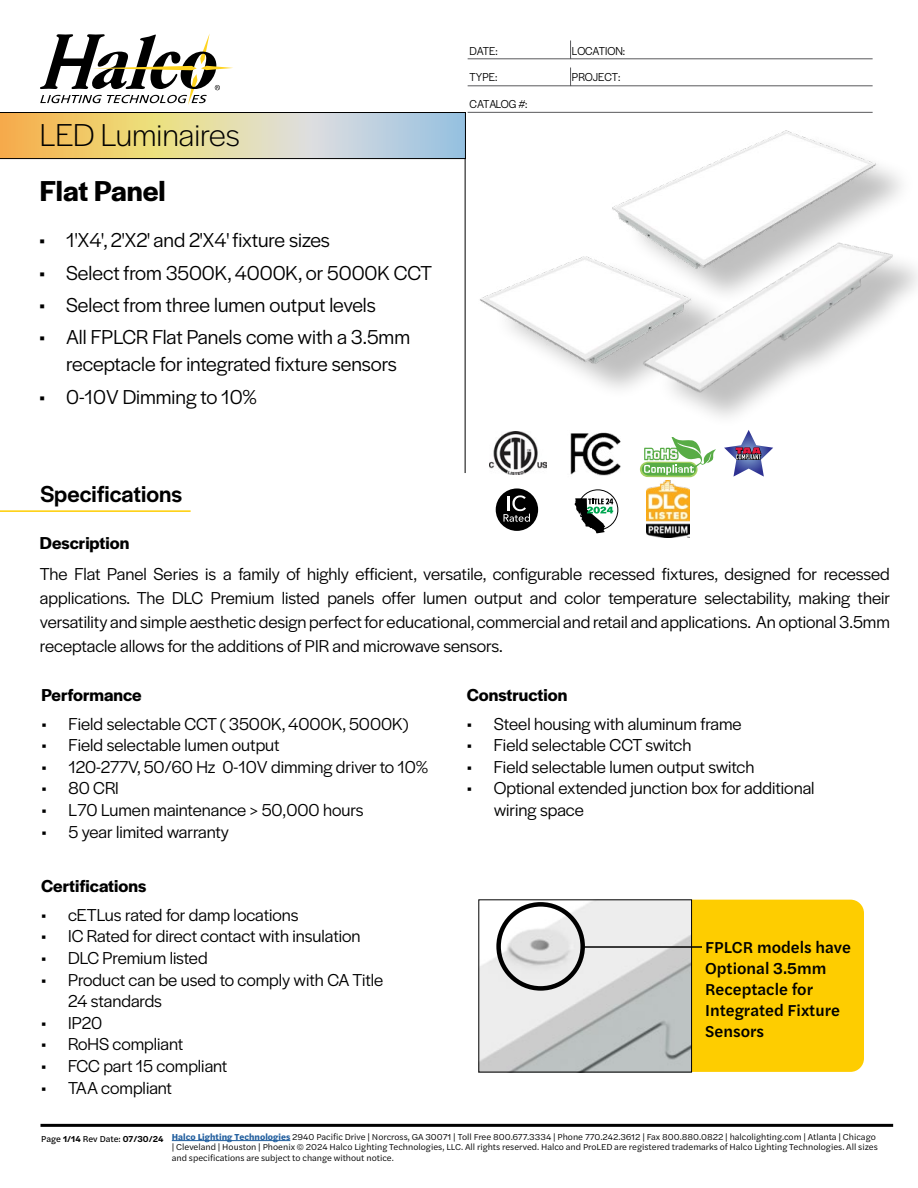
<style>
.page{position:relative;width:918px;height:1188px;background:#fff}
.page>*{position:absolute;margin:0;border:0;box-sizing:border-box;transform-origin:0 0}
.t1{font:300 33px "Halyard Display";color:#000}
.t2{font:600 30px "Halyard Display";color:#000}
.t3{font:500 24px "Halyard Display";color:#000}
.t4{font:21px/27px "Halyard Display";color:#000}
.t5{font:18px/24px "Halyard Display";color:#000}
.t6{font:600 18px "Halyard Display";color:#000}
.t7{font:500 16.5px/21px "Halyard Text";color:#000}
.t8{font:12px "Halyard Display";color:#000;scale:.95 1}
.t9{font:12px "Halyard Display";letter-spacing:-.02em;color:#000;scale:.95 1}
.t10{font:9px/10.8px "Halyard Text";color:#000}
.t11{font:9px "Halyard Text";color:#000}
.s1{font-weight:600}
.s2{font-weight:700;color:#215e9e}
</style>
<div class="page">
<div style="left:481px;top:900px;width:383px;height:172px;background:#fecd00;border-radius:14px"></div>
<div style="left:624px;top:133px;width:294px;height:173px;background:#000;opacity:.25"></div>
<img style="left:612px;top:58px;width:266px;height:156px">
<hr style="left:465px;top:121px;width:1px;height:352px;background:#000">
<svg style="left:0;top:112px;width:466px;height:47px;background:#d0c89f"></svg>
<svg style="left:40px;top:34px;width:193px;height:71px"></svg>
<hr style="left:0;top:510px;width:191px;height:2px;background:#fecd00">
<hr style="left:172px;top:1140px;width:118px;height:1px;background:#215e9e">
<hr style="left:40px;top:1124px;width:853px;height:3px;background:#000">
<hr style="left:468px;top:59px;width:405px;height:1px;background:#59595c">
<svg style="left:570px;top:41px;width:1px;height:18px"></svg>
<hr style="left:468px;top:86px;width:405px;height:1px;background:#59595c">
<svg style="left:570px;top:68px;width:1px;height:18px"></svg>
<hr style="left:468px;top:112px;width:405px;height:1px;background:#59595c">
<svg style="left:640px;top:437px;width:76px;height:40px"></svg>
<img style="left:489px;top:431px;width:58px;height:43px">
<div style="left:496px;top:488px;width:42px;height:43px;background:#000;border-radius:50%"></div>
<svg style="left:503px;top:495px;width:27px;height:27px"></svg>
<svg style="left:575px;top:489px;width:43px;height:44px"></svg>
<img style="left:646px;top:481px;width:44px;height:56px">
<img style="left:570px;top:432px;width:51px;height:44px">
<svg style="left:724px;top:430px;width:49px;height:47px"></svg>
<img style="left:480px;top:214px;width:141px;height:175px">
<img style="left:621px;top:210px;width:297px;height:207px">
<img style="left:481px;top:902px;width:209px;height:168px">
<div style="left:496px;top:902px;width:89px;height:89px;border:4px solid #000;border-radius:50%"></div>
<hr style="left:583px;top:946px;width:119px;height:2px;background:#000">
<p class="t1" style="left:40px;top:112px;width:201px">LED Luminaires</p>
<p class="t2" style="left:40px;top:170px;width:127px">Flat Panel</p>
<p class="t4" style="left:39px;top:226px;width:292px">• 1'X4', 2'X2' and 2'X4' fixture sizes</p>
<p class="t4" style="left:39px;top:258px;width:394px">• Select from 3500K, 4000K, or 5000K CCT</p>
<p class="t4" style="left:39px;top:290px;width:338px">• Select from three lumen output levels</p>
<p class="t4" style="left:66px;top:323px;width:345px;text-indent:-27px">• All FPLCR Flat Panels come with a 3.5mm receptacle for integrated fixture sensors</p>
<p class="t4" style="left:39px;top:382px;width:219px">• 0-10V Dimming to 10%</p>
<p class="t8" style="left:470px;top:42px;width:31px">DATE:</p>
<p class="t8" style="left:572px;top:42px;width:58px">LOCATION:</p>
<p class="t8" style="left:470px;top:69px;width:31px">TYPE:</p>
<p class="t8" style="left:572px;top:69px;width:53px">PROJECT:</p>
<p class="t9" style="left:470px;top:95px;width:63px">CATALOG #:</p>
<p class="t3" style="left:40px;top:477px;width:143px">Specifications</p>
<p class="t6" style="left:40px;top:531px;width:91px">Description</p>
<p class="t5" style="left:40px;top:561px;width:852px;text-align:justify">The Flat Panel Series is a family of highly efficient, versatile, configurable recessed fixtures, designed for recessed applications. The DLC Premium listed panels offer lumen output and color temperature selectability, making their versatility and simple aesthetic design perfect for educational, commercial and retail and applications. An optional 3.5mm receptacle allows for the additions of PIR and microwave sensors.</p>
<p class="t6" style="left:42px;top:682px;width:102px">Performance</p>
<p class="t5" style="left:42px;top:711px;width:368px">• Field selectable CCT ( 3500K, 4000K, 5000K)</p>
<p class="t5" style="left:42px;top:732px;width:240px">• Field selectable lumen output</p>
<p class="t5" style="left:42px;top:754px;width:388px">• 120-277V, 50/60 Hz 0-10V dimming driver to 10%</p>
<p class="t5" style="left:42px;top:775px;width:79px">• 80 CRI</p>
<p class="t5" style="left:42px;top:797px;width:324px">• L70 Lumen maintenance &gt; 50,000 hours</p>
<p class="t5" style="left:42px;top:819px;width:189px">• 5 year limited warranty</p>
<p class="t6" style="left:41px;top:874px;width:107px">Certifications</p>
<p class="t5" style="left:41px;top:902px;width:259px">• cETLus rated for damp locations</p>
<p class="t5" style="left:41px;top:923px;width:321px">• IC Rated for direct contact with insulation</p>
<p class="t5" style="left:41px;top:945px;width:168px">• DLC Premium listed</p>
<p class="t5" style="left:68px;top:968px;width:317px;line-height:21.6px;text-indent:-27px">• Product can be used to comply with CA Title<br>24 standards</p>
<p class="t5" style="left:41px;top:1010px;width:63px">• IP20</p>
<p class="t5" style="left:41px;top:1031px;width:144px">• RoHS compliant</p>
<p class="t5" style="left:41px;top:1053px;width:188px">• FCC part 15 compliant</p>
<p class="t5" style="left:41px;top:1075px;width:132px">• TAA compliant</p>
<p class="t6" style="left:467px;top:682px;width:102px">Construction</p>
<p class="t5" style="left:467px;top:711px;width:276px">• Steel housing with aluminum frame</p>
<p class="t5" style="left:467px;top:732px;width:226px">• Field selectable CCT switch</p>
<p class="t5" style="left:467px;top:754px;width:289px">• Field selectable lumen output switch</p>
<p class="t5" style="left:494px;top:777px;width:322px;line-height:21.6px;text-indent:-27px">• Optional extended junction box for additional wiring space</p>
<p class="t7" style="left:705px;top:936px;width:147px">FPLCR models have<br>Optional 3.5mm<br>Receptacle for<br>Integrated Fixture<br>Sensors</p>
<p class="t11" style="left:41px;top:1132px;width:124px">Page <span class="s1">1/14</span> Rev Date: <span class="s1">07/30/24</span></p>
<p class="t10" style="left:172px;top:1131px;width:708px"><span class="s2">Halco Lighting Technologies</span> 2940 Pacific Drive | Norcross, GA 30071 | Toll Free 800.677.3334 | Phone 770.242.3612 | Fax 800.880.0822 | halcolighting.com | Atlanta | Chicago | Cleveland | Houston | Phoenix © 2024 Halco Lighting Technologies, LLC. All rights reserved. Halco and ProLED are registered trademarks of Halco Lighting Technologies. All sizes and specifications are subject to change without notice.</p>
</div>
